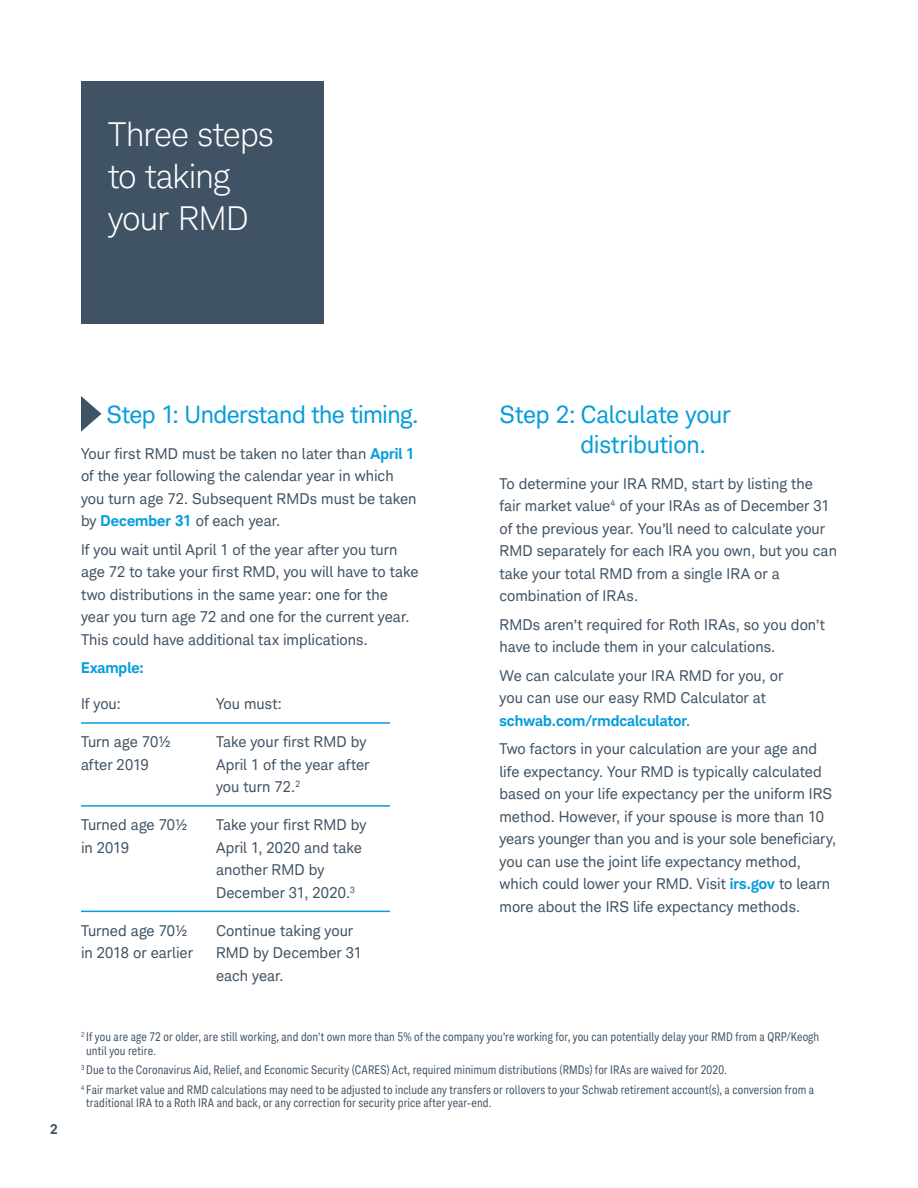
<style>
.page{position:relative;width:918px;height:1188px;background:#fff}
.page>*{position:absolute;margin:0;border:0;box-sizing:border-box;transform-origin:0 0}
.t1{font:300 33px/42px "Charles Modern";letter-spacing:-.015em;color:#fff}
.t2{font:24px/30px "Charles Modern";letter-spacing:-.01em;color:#069ddc}
.t3{font:15px/22.5px "Charles Modern";color:#405364}
.t4{font:700 15px "Charles Modern";letter-spacing:.005em;color:#069ddc}
.t5{font:700 13.5px "Charles Modern";color:#405364}
.t6{font:condensed 12px/13.5px "Charles Modern";letter-spacing:.01em;color:#405364}
.s1{font-weight:700;color:#069ddc}
</style>
<div class="page">
<div style="left:81px;top:81px;width:243px;height:243px;background:#405364"></div>
<hr style="left:81px;top:722px;width:135px;height:2px;background:#069ddc">
<hr style="left:216px;top:722px;width:174px;height:2px;background:#069ddc">
<hr style="left:81px;top:805px;width:135px;height:2px;background:#069ddc">
<hr style="left:216px;top:805px;width:174px;height:2px;background:#069ddc">
<hr style="left:81px;top:911px;width:135px;height:1px;background:#069ddc">
<hr style="left:216px;top:911px;width:174px;height:1px;background:#069ddc">
<svg style="left:81px;top:396px;width:20px;height:36px"></svg>
<h1 class="t1" style="left:108px;top:113px;width:167px">Three steps to taking your RMD</h1>
<p class="t5" style="left:50px;top:1121px;width:9px">2</p>
<h2 class="t2" style="left:106px;top:399px;width:314px">Step 1: Understand the timing.</h2>
<p class="t3" style="left:81px;top:442px;width:337px">Your first RMD must be taken no later than <span class="s1">April 1 </span>of the year following the calendar year in which you turn age 72. Subsequent RMDs must be taken by <span class="s1">December 31</span> of each year.</p>
<p class="t3" style="left:81px;top:538px;width:339px">If you wait until April 1 of the year after you turn age 72 to take your first RMD, you will have to take two distributions in the same year: one for the year you turn age 72 and one for the current year.<br>This could have additional tax implications.</p>
<p class="t4" style="left:81px;top:659px;width:64px">Example:</p>
<p class="t3" style="left:81px;top:693px;width:41px">If you:</p>
<p class="t3" style="left:216px;top:693px;width:67px">You must:</p>
<p class="t3" style="left:81px;top:731px;width:91px">Turn age 70½ after 2019</p>
<p class="t3" style="left:216px;top:731px;width:155px">Take your first RMD by<br>April 1 of the year after you turn 72.<sup>2</sup></p>
<p class="t3" style="left:81px;top:814px;width:108px">Turned age 70½ in 2019</p>
<p class="t3" style="left:216px;top:814px;width:152px">Take your first RMD by<br>April 1, 2020 and take another RMD by<br>December 31, 2020.<sup>3</sup></p>
<p class="t3" style="left:81px;top:919px;width:114px">Turned age 70½ in 2018 or earlier</p>
<p class="t3" style="left:216px;top:919px;width:147px">Continue taking your<br>RMD by December 31 each year.</p>
<h2 class="t2" style="left:580px;top:399px;width:152px;text-indent:-81px">Step 2: Calculate your distribution.</h2>
<p class="t3" style="left:499px;top:472px;width:339px">To determine your IRA RMD, start by listing the fair market value<sup>4</sup> of your IRAs as of December 31 of the previous year. You’ll need to calculate your RMD separately for each IRA you own, but you can take your total RMD from a single IRA or a combination of IRAs.</p>
<p class="t3" style="left:499px;top:613px;width:327px">RMDs aren’t required for Roth IRAs, so you don’t have to include them in your calculations.</p>
<p class="t3" style="left:499px;top:664px;width:286px">We can calculate your IRA RMD for you, or you can use our easy RMD Calculator at <span class="s1">schwab.com/rmdcalculator</span>.</p>
<p class="t3" style="left:499px;top:737px;width:338px">Two factors in your calculation are your age and life expectancy. Your RMD is typically calculated based on your life expectancy per the uniform IRS method. However, if your spouse is more than 10 years younger than you and is your sole beneficiary, you can use the joint life expectancy method, which could lower your RMD. Visit <span class="s1">irs.gov</span> to learn more about the IRS life expectancy methods.</p>
<p class="t6" style="left:86px;top:1030px;width:735px;text-indent:-5px"><sup>2</sup> If you are age 72 or older, are still working, and don’t own more than 5% of the company you’re working for, you can potentially delay your RMD from a QRP/Keogh until you retire.</p>
<p class="t6" style="left:81px;top:1060px;width:735px;line-height:19.5px"><sup>3</sup> Due to the Coronavirus Aid, Relief, and Economic Security (CARES) Act, required minimum distributions (RMDs) for IRAs are waived for 2020.<br><sup>4</sup> Fair market value and RMD calculations may need to be adjusted to include any transfers or rollovers to your Schwab retirement account(s), a conversion from a</p>
<p class="t6" style="left:86px;top:1096px;width:407px">traditional IRA to a Roth IRA and back, or any correction for security price after year-end.</p>
</div>
